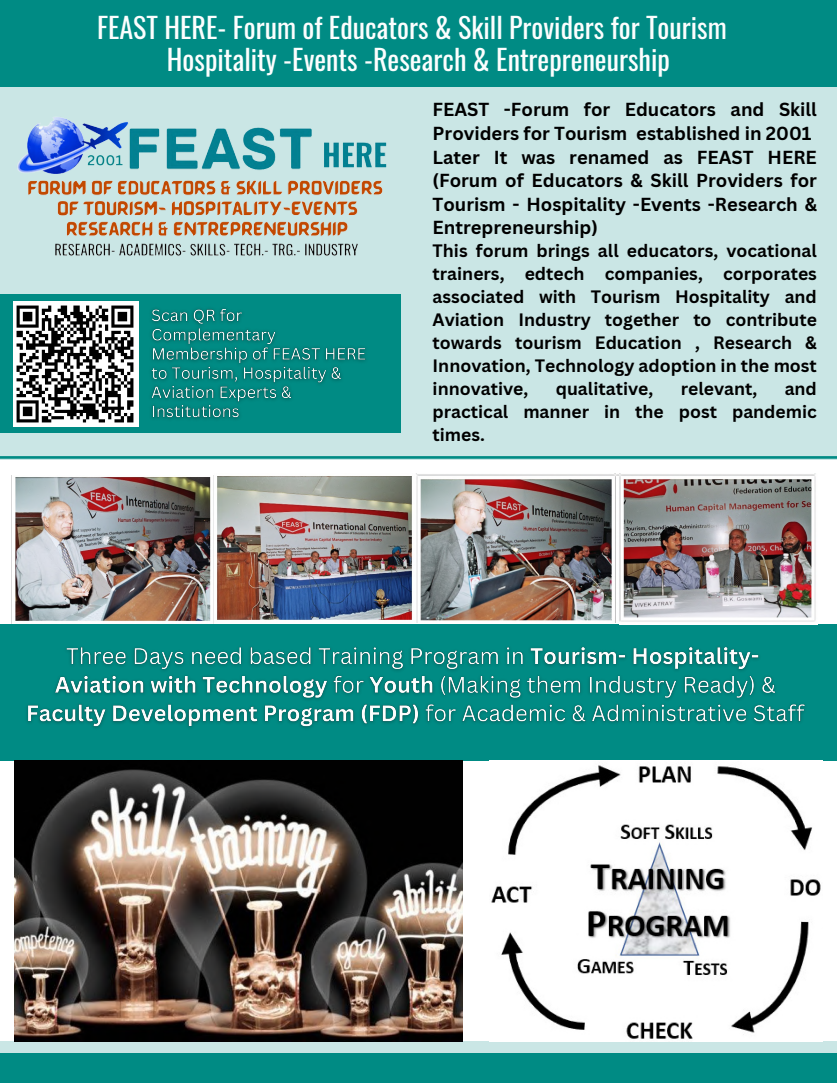
<style>
.page{position:relative;width:837px;height:1083px;background:#fff}
.page>*{position:absolute;margin:0;border:0;box-sizing:border-box;transform-origin:0 0}
.t1{font:28px "Oswald";color:#fcfefe}
.t2{font:700 18.38px/23.6px "Canva Sans";color:#000}
.t3{font:700 17.5px/22.9px "Canva Sans";color:#000;text-align:justify}
</style>
<div class="page">
<img style="left:0;top:0;width:837px;height:456px">
<div style="left:0;top:295px;width:401px;height:137px;background:#008b84"></div>
<hr style="left:0;top:456px;width:837px;height:3px;background:#008b84">
<img style="left:0;top:107px;width:415px;height:173px">
<div style="left:0;top:624px;width:837px;height:137px;background:#008b84"></div>
<img style="left:217px;top:476px;width:196px;height:144px">
<img style="left:0;top:1041px;width:837px;height:12px">
<div style="left:0;top:1053px;width:837px;height:30px;background:#008b84"></div>
<img style="left:416px;top:473px;width:400px;height:150px">
<img style="left:15px;top:477px;width:196px;height:144px">
<img style="left:13px;top:301px;width:126px;height:125px">
<img style="left:15px;top:761px;width:447px;height:280px">
<img style="left:491px;top:765px;width:330px;height:274px">
<img style="left:146px;top:304px;width:225px;height:120px">
<img style="left:23px;top:640px;width:788px;height:93px">
<p class="t1" style="left:97px;top:5px;width:631px">FEAST HERE- Forum of Educators &amp; Skill Providers for Tourism</p>
<p class="t1" style="left:167px;top:37px;width:504px">Hospitality -Events -Research &amp; Entrepreneurship</p>
<p class="t2" style="left:432px;top:97px;width:386px">FEAST -Forum for Educators and Skill<br>Providers for Tourism established in 2001</p>
<p class="t2" style="left:432px;top:145px;width:386px;text-align:justify">Later It was renamed as FEAST HERE (Forum of Educators &amp; Skill Providers for Tourism - Hospitality -Events -Research &amp; Entrepreneurship)</p>
<p class="t3" style="left:432px;top:239px;width:386px">This forum brings all educators, vocational trainers, edtech companies, corporates associated with Tourism Hospitality and Aviation Industry together to contribute towards tourism Education , Research &amp; Innovation, Technology adoption in the most innovative,</p>
<p class="t3" style="left:556px;top:377px;width:99px">qualitative,</p>
<p class="t3" style="left:680px;top:377px;width:78px">relevant,</p>
<p class="t3" style="left:432px;top:377px;width:386px;text-indent:352px">and practical manner in the post pandemic times.</p>
</div>
